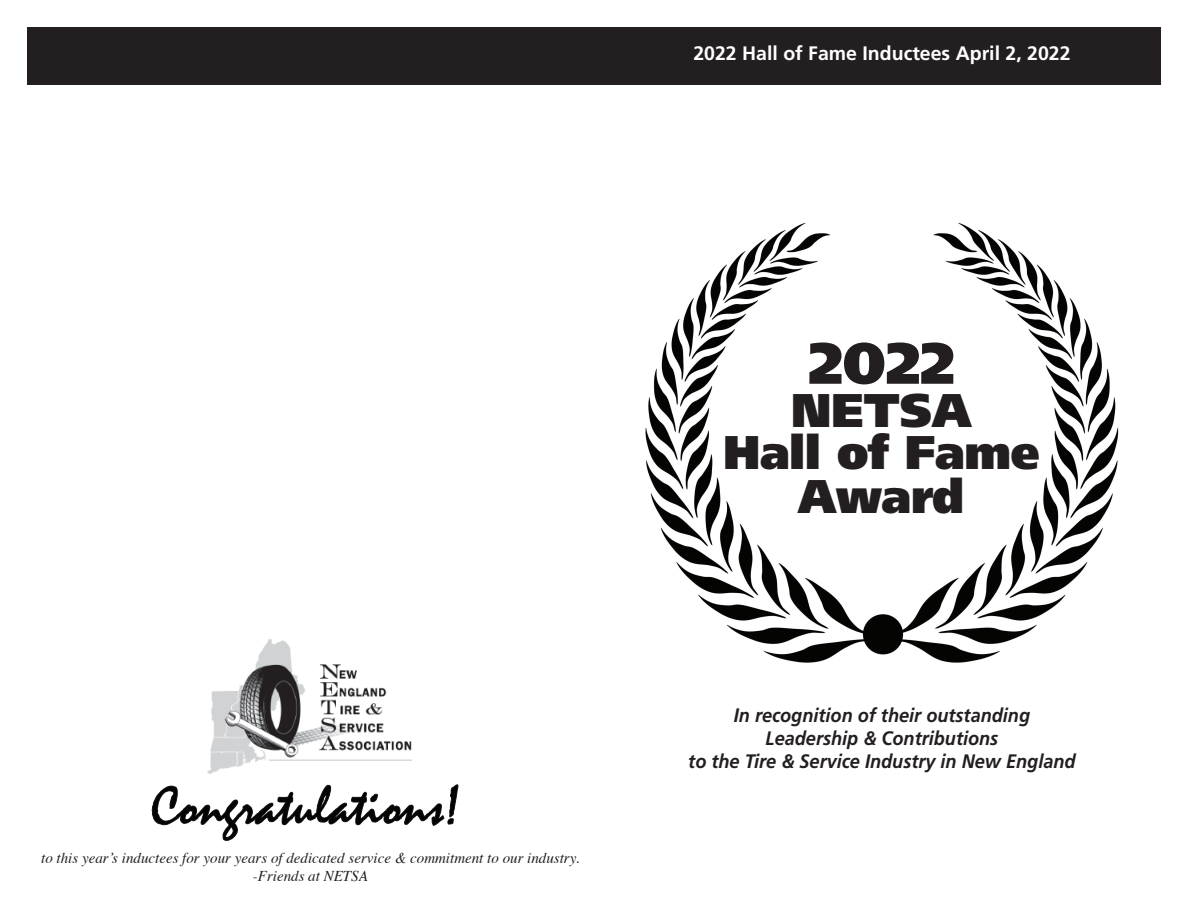
<style>
.page{position:relative;width:1188px;height:918px;background:#fff}
.page>*{position:absolute;margin:0;border:0;box-sizing:border-box;transform-origin:0 0}
.t1{font:900 58.05px "Frutiger";color:#231f20}
.t2{font:55.5px "Mistral";color:#040503}
.t3{font:900 47.25px/42.8px "Frutiger";letter-spacing:-.01em;color:#231f20;text-align:center}
.t4{font:italic 700 19.5px/23.4px "Frutiger";color:#231f20;text-align:center;scale:.93 1}
.t5{font:700 19.5px "Frutiger";color:#fff}
.t6{font:italic 15px/18px "Times";color:#231f20;text-align:center}
</style>
<div class="page">
<div style="left:27px;top:27px;width:1134px;height:57px;background:#231f20"></div>
<img style="left:645px;top:222px;width:474px;height:441px">
<svg style="left:152px;top:784px;width:307px;height:57px"></svg>
<img style="left:207px;top:639px;width:205px;height:134px">
<p class="t5" style="left:693px;top:42px;width:379px">2022 Hall of Fame Inductees April 2, 2022</p>
<h2 class="t2" style="left:151px;top:775px;width:311px">Congratulations!</h2>
<p class="t6" style="left:41px;top:848px;width:540px">to this year’s inductees for your years of dedicated service &amp; commitment to our industry. -Friends at NETSA</p>
<h1 class="t1" style="left:808px;top:328px;width:148px">2022</h1>
<h3 class="t3" style="left:723px;top:389px;width:318px">NETSA<br>Hall of Fame<br>Award</h3>
<p class="t4" style="left:688px;top:703px;width:418px">In recognition of their outstanding<br>Leadership &amp; Contributions<br>to the Tire &amp; Service Industry in New England</p>
</div>
